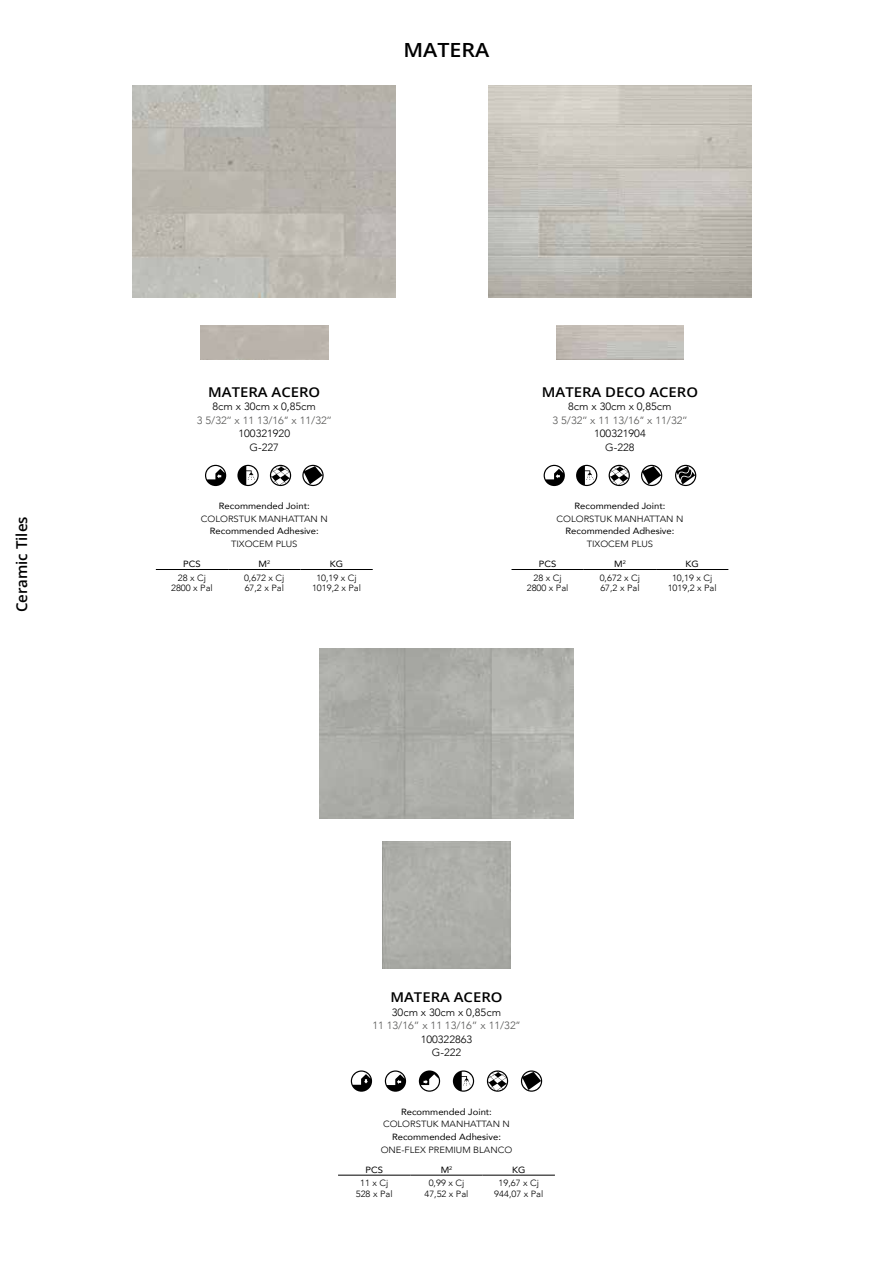
<style>
.page{position:relative;width:893px;height:1263px;background:#fff}
.page>*{position:absolute;margin:0;border:0;box-sizing:border-box;transform-origin:0 0}
.t1{font:600 19.5px "Open Sans";color:#000;scale:1.1 1}
.t2{font:600 15px "Open Sans";color:#000}
.t3{font:600 13.5px "Open Sans";color:#000;scale:1.1 1}
.t4{font:300 10.5px/13.5px "Avenir";color:#000;text-align:center;scale:1.05 1}
.t5{font:300 10.5px "Avenir";color:#575756;scale:1.05 1}
.t6{font:300 9px/10.8px "Avenir";color:#000;text-align:center;scale:1.05 1}
.t7{font:9px "Avenir";color:#000;scale:1.05 1}
</style>
<div class="page">
<hr style="left:156px;top:569px;width:72px;height:1px;background:#000">
<hr style="left:228px;top:569px;width:72px;height:1px;background:#000">
<hr style="left:300px;top:569px;width:73px;height:1px;background:#000">
<hr style="left:511px;top:569px;width:73px;height:1px;background:#000">
<hr style="left:584px;top:569px;width:72px;height:1px;background:#000">
<hr style="left:656px;top:569px;width:72px;height:1px;background:#000">
<img style="left:133px;top:85px;width:263px;height:213px">
<hr style="left:338px;top:1175px;width:72px;height:1px;background:#000">
<hr style="left:410px;top:1175px;width:73px;height:1px;background:#000">
<hr style="left:483px;top:1175px;width:72px;height:1px;background:#000">
<img style="left:319px;top:648px;width:255px;height:170px">
<svg style="left:453px;top:1070px;width:21px;height:22px"></svg>
<svg style="left:385px;top:1070px;width:21px;height:22px"></svg>
<svg style="left:419px;top:1070px;width:21px;height:22px"></svg>
<svg style="left:487px;top:1070px;width:21px;height:22px"></svg>
<svg style="left:521px;top:1070px;width:21px;height:22px"></svg>
<svg style="left:351px;top:1070px;width:21px;height:22px"></svg>
<svg style="left:302px;top:465px;width:22px;height:21px"></svg>
<svg style="left:237px;top:465px;width:22px;height:21px"></svg>
<svg style="left:205px;top:465px;width:21px;height:21px"></svg>
<svg style="left:270px;top:465px;width:21px;height:21px"></svg>
<svg style="left:609px;top:465px;width:21px;height:21px"></svg>
<svg style="left:576px;top:465px;width:21px;height:21px"></svg>
<svg style="left:544px;top:465px;width:21px;height:21px"></svg>
<svg style="left:641px;top:465px;width:21px;height:21px"></svg>
<svg style="left:675px;top:465px;width:21px;height:21px"></svg>
<h2 class="t2" style="left:11px;top:612px;width:97px;rotate:-90deg">Ceramic Tiles</h2>
<h1 class="t1" style="left:403px;top:36px;width:80px">MATERA</h1>
<h3 class="t3" style="left:208px;top:383px;width:103px">MATERA ACERO</h3>
<p class="t4" style="left:213px;top:400px;width:100px">8cm x 30cm x 0,85cm</p>
<p class="t5" style="left:197px;top:414px;width:130px">3 5/32’’ x 11 13/16’’ x 11/32’’</p>
<p class="t4" style="left:238px;top:427px;width:51px">100321920<br>G-227</p>
<p class="t7" style="left:219px;top:499px;width:88px">Recommended Joint:</p>
<p class="t6" style="left:201px;top:513px;width:122px">COLORSTUK MANHATTAN N</p>
<p class="t7" style="left:210px;top:524px;width:105px">Recommended Adhesive:</p>
<p class="t6" style="left:231px;top:538px;width:65px">TIXOCEM PLUS</p>
<p class="t7" style="left:183px;top:557px;width:18px">PCS</p>
<p class="t7" style="left:258px;top:557px;width:13px">M<sup>2</sup></p>
<p class="t7" style="left:330px;top:557px;width:14px">KG</p>
<p class="t6" style="left:171px;top:572px;width:41px">28 x Cj<br>2800 x Pal</p>
<p class="t6" style="left:244px;top:572px;width:40px;text-align:left">0,672 x Cj<br>67,2 x Pal</p>
<p class="t6" style="left:312px;top:572px;width:48px">10,19 x Cj<br>1019,2 x Pal</p>
<h3 class="t3" style="left:542px;top:383px;width:144px">MATERA DECO ACERO</h3>
<p class="t4" style="left:568px;top:400px;width:100px">8cm x 30cm x 0,85cm</p>
<p class="t5" style="left:553px;top:414px;width:130px">3 5/32’’ x 11 13/16’’ x 11/32’’</p>
<p class="t4" style="left:594px;top:427px;width:51px">100321904<br>G-228</p>
<p class="t7" style="left:574px;top:499px;width:88px">Recommended Joint:</p>
<p class="t6" style="left:556px;top:513px;width:122px">COLORSTUK MANHATTAN N</p>
<p class="t7" style="left:565px;top:524px;width:105px">Recommended Adhesive:</p>
<p class="t6" style="left:587px;top:538px;width:65px">TIXOCEM PLUS</p>
<p class="t7" style="left:539px;top:557px;width:18px">PCS</p>
<p class="t7" style="left:614px;top:557px;width:13px">M<sup>2</sup></p>
<p class="t7" style="left:686px;top:557px;width:14px">KG</p>
<p class="t6" style="left:527px;top:572px;width:41px">28 x Cj<br>2800 x Pal</p>
<p class="t6" style="left:600px;top:572px;width:40px;text-align:left">0,672 x Cj<br>67,2 x Pal</p>
<p class="t6" style="left:668px;top:572px;width:48px">10,19 x Cj<br>1019,2 x Pal</p>
<h3 class="t3" style="left:390px;top:988px;width:103px">MATERA ACERO</h3>
<p class="t4" style="left:392px;top:1005px;width:105px">30cm x 30cm x 0,85cm</p>
<p class="t5" style="left:372px;top:1019px;width:142px">11 13/16” x 11 13/16” x 11/32’’</p>
<p class="t4" style="left:421px;top:1032px;width:51px">100322863<br>G-222</p>
<p class="t7" style="left:401px;top:1104px;width:88px">Recommended Joint:</p>
<p class="t6" style="left:383px;top:1119px;width:122px">COLORSTUK MANHATTAN N</p>
<p class="t7" style="left:392px;top:1129px;width:105px">Recommended Adhesive:</p>
<p class="t6" style="left:381px;top:1144px;width:127px">ONE-FLEX PREMIUM BLANCO</p>
<p class="t7" style="left:365px;top:1163px;width:18px">PCS</p>
<p class="t7" style="left:441px;top:1163px;width:13px">M<sup>2</sup></p>
<p class="t7" style="left:512px;top:1163px;width:14px">KG</p>
<p class="t6" style="left:356px;top:1178px;width:37px">11 x Cj<br>528 x Pal</p>
<p class="t6" style="left:424px;top:1178px;width:44px">0,99 x Cj<br>47,52 x Pal</p>
<p class="t6" style="left:494px;top:1178px;width:48px">19,67 x Cj<br>944,07 x Pal</p>
</div>
